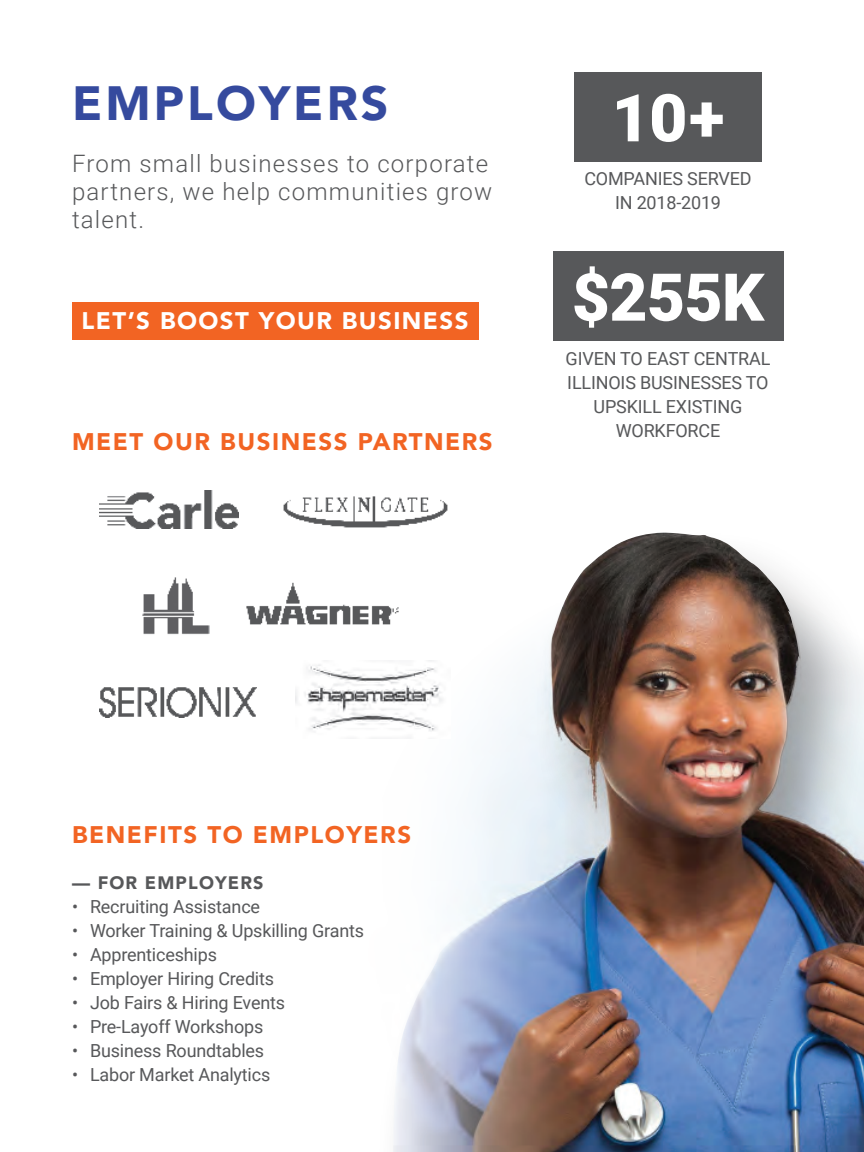
<style>
.page{position:relative;width:864px;height:1152px;background:#fff}
.page>*{position:absolute;margin:0;border:0;box-sizing:border-box;transform-origin:0 0}
.t1{font:900 66px "Roboto";letter-spacing:-.01em;color:#fff}
.t2{font:900 48px "Avenir";letter-spacing:.065em;color:#354a9e}
.t3{font:300 24px/28px "Roboto";letter-spacing:.05em;color:#57585a}
.t4{font:900 24px "Avenir";letter-spacing:.065em;color:#f26423}
.t5{font:900 24px "Avenir";letter-spacing:.06em;color:#fff}
.t6{font:18px/24px "Roboto";letter-spacing:-.01em;color:#57585a;text-align:center}
.t7{font:900 18px "Avenir";letter-spacing:.065em;color:#57585a}
</style>
<div class="page">
<img style="left:393px;top:533px;width:471px;height:619px">
<div style="left:72px;top:302px;width:406px;height:37px;background:#f26423"></div>
<div style="left:574px;top:72px;width:188px;height:89px;background:#57585a"></div>
<div style="left:553px;top:251px;width:230px;height:90px;background:#57585a"></div>
<img style="left:295px;top:661px;width:156px;height:78px">
<img style="left:99px;top:491px;width:140px;height:37px">
<img style="left:283px;top:496px;width:165px;height:32px">
<img style="left:142px;top:577px;width:68px;height:58px">
<img style="left:99px;top:687px;width:157px;height:30px">
<img style="left:246px;top:578px;width:155px;height:49px">
<h2 class="t2" style="left:72px;top:62px;width:318px">EMPLOYERS</h2>
<h3 class="t3" style="left:72px;top:148px;width:422px">From small businesses to corporate partners, we help communities grow talent.</h3>
<h3 class="t5" style="left:82px;top:300px;width:388px">LET’S BOOST YOUR BUSINESS</h3>
<h3 class="t4" style="left:72px;top:421px;width:422px">MEET OUR BUSINESS PARTNERS</h3>
<h1 class="t1" style="left:612px;top:72px;width:114px">10+</h1>
<p class="t6" style="left:584px;top:166px;width:169px">COMPANIES SERVED<br>IN 2018-2019</p>
<h1 class="t1" style="left:572px;top:251px;width:194px">$255K</h1>
<p class="t6" style="left:566px;top:346px;width:206px">GIVEN TO EAST CENTRAL<br>ILLINOIS BUSINESSES TO<br>UPSKILL EXISTING<br>WORKFORCE</p>
<h3 class="t4" style="left:72px;top:814px;width:341px">BENEFITS TO EMPLOYERS</h3>
<p class="t7" style="left:72px;top:867px;width:193px">— FOR EMPLOYERS</p>
<p class="t6" style="left:72px;top:894px;width:190px">• Recruiting Assistance</p>
<p class="t6" style="left:72px;top:918px;width:294px">• Worker Training &amp; Upskilling Grants</p>
<p class="t6" style="left:72px;top:942px;width:146px">• Apprenticeships</p>
<p class="t6" style="left:72px;top:966px;width:204px">• Employer Hiring Credits</p>
<p class="t6" style="left:72px;top:990px;width:215px">• Job Fairs &amp; Hiring Events</p>
<p class="t6" style="left:72px;top:1014px;width:193px">• Pre-Layoff Workshops</p>
<p class="t6" style="left:72px;top:1038px;width:194px">• Business Roundtables</p>
<p class="t6" style="left:72px;top:1062px;width:200px">• Labor Market Analytics</p>
</div>
